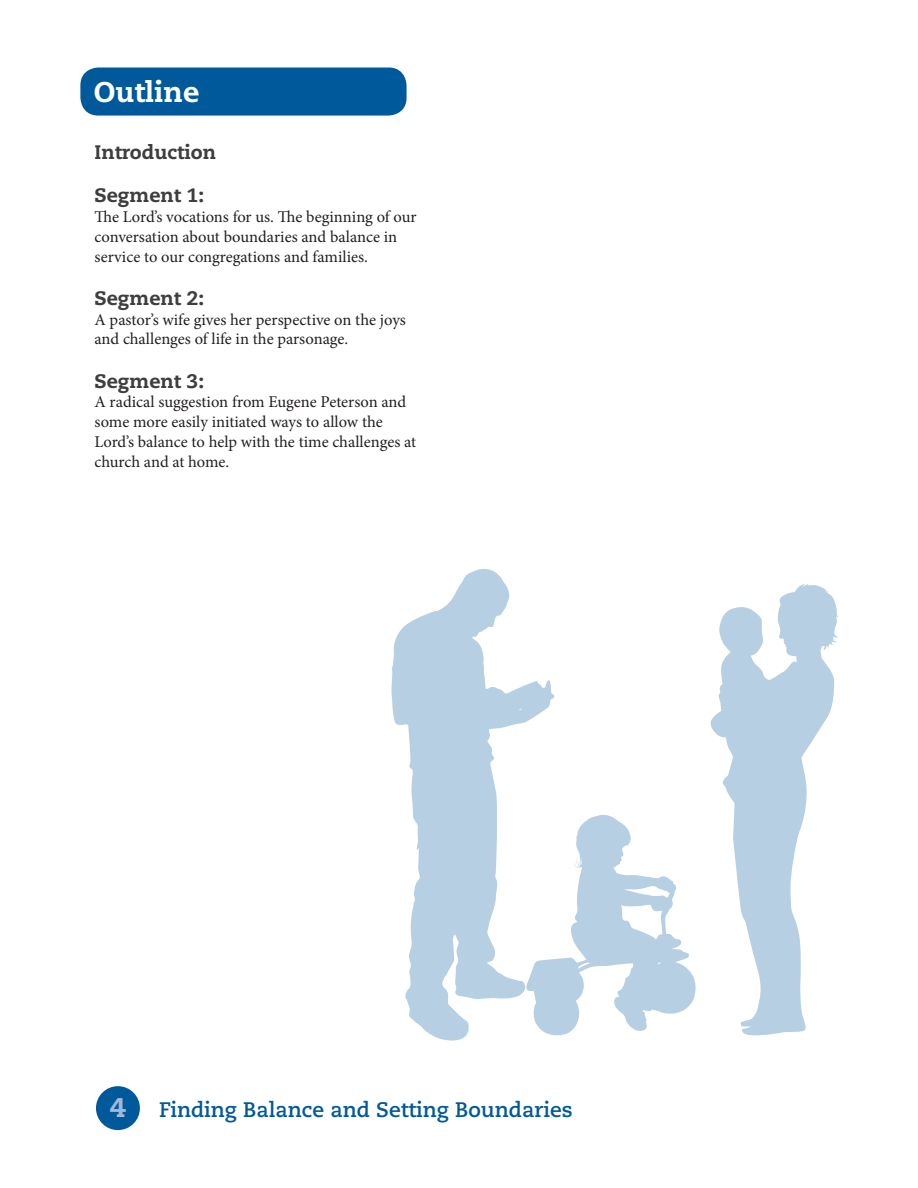
<style>
.page{position:relative;width:918px;height:1188px;background:#fff}
.page>*{position:absolute;margin:0;border:0;box-sizing:border-box;transform-origin:0 0}
.t1{font:800 28.5px "Caecilia LT Std";color:#fff}
.Subhead_Rockwell_blu{font:700 21px "Caecilia LT Std";color:#00599a}
.Subhead_Rockwell_gra{font:800 19.5px "Caecilia LT Std";color:#3e3e3f}
.t2{font:16.5px/19.8px "Minion Pro";letter-spacing:-.005em;color:#231f20}
.s1{font-weight:800;font-size:27px;color:#a3b7d8}
</style>
<div class="page">
<div style="left:96px;top:1086px;width:44px;height:44px;background:#00599a;border-radius:50%"></div>
<div style="left:80px;top:68px;width:327px;height:48px;background:#00599a;border-radius:18px"></div>
<svg style="left:554px;top:815px;width:142px;height:221px"></svg>
<svg style="left:710px;top:584px;width:129px;height:452px;fill:#b6cfe2"></svg>
<svg style="left:391px;top:568px;width:163px;height:473px;fill:#b6cfe2"></svg>
<p class="t1" style="left:94px;top:75px;width:107px">Outline</p>
<p class="Subhead_Rockwell_gra" style="left:94px;top:140px;width:123px">Introduction</p>
<p class="Subhead_Rockwell_gra" style="left:94px;top:183px;width:111px">Segment 1:</p>
<p class="t2" style="left:94px;top:207px;width:324px">The Lord’s vocations for us. The beginning of our conversation about boundaries and balance in service to our congregations and families.</p>
<p class="Subhead_Rockwell_gra" style="left:94px;top:286px;width:111px">Segment 2:</p>
<p class="t2" style="left:94px;top:310px;width:313px">A pastor’s wife gives her perspective on the joys and challenges of life in the parsonage.</p>
<p class="Subhead_Rockwell_gra" style="left:94px;top:369px;width:111px">Segment 3:</p>
<p class="t2" style="left:94px;top:392px;width:323px">A radical suggestion from Eugene Peterson and some more easily initiated ways to allow the Lord’s balance to help with the time challenges at church and at home.</p>
<p class="Subhead_Rockwell_blu" style="left:110px;top:1097px;width:464px"><span class="s1">4</span> Finding Balance and Setting Boundaries</p>
</div>
